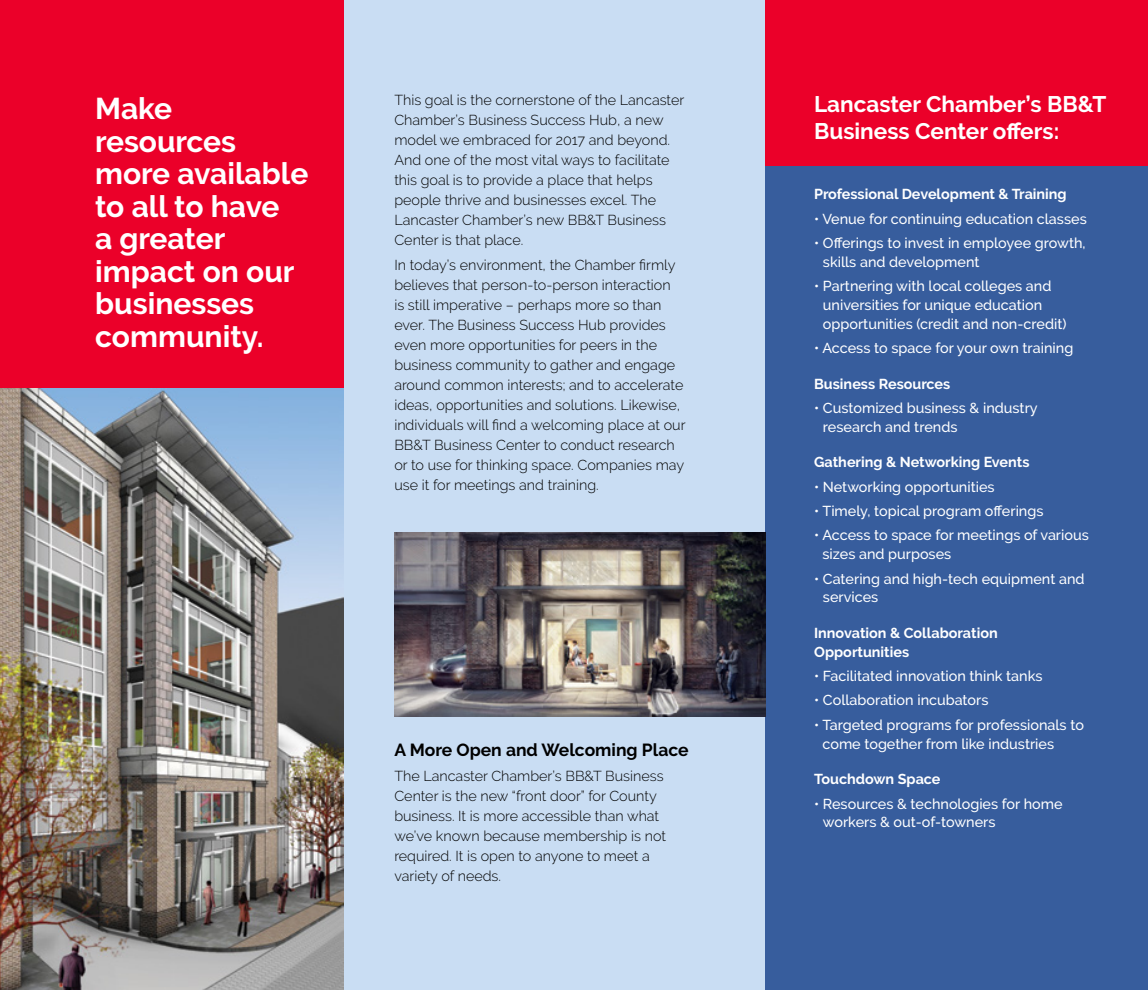
<style>
.page{position:relative;width:1148px;height:990px;background:#fff}
.page>*{position:absolute;margin:0;border:0;box-sizing:border-box;transform-origin:0 0}
.t1{font:700 30px/32.5px "Raleway";color:#fff}
.t2{font:700 22.5px/26.2px "Raleway";color:#fff}
.t3{font:700 17.5px "Raleway";color:#000}
.t4{font:300 14.38px/20px "Raleway";color:#000}
.t5{font:500 14.38px/18.8px "Raleway";color:#fff}
.t6{font:700 14.38px/18.8px "Raleway";color:#fff}
</style>
<div class="page">
<div style="left:754px;top:0;width:394px;height:990px;background:#375d9d"></div>
<div style="left:754px;top:0;width:394px;height:166px;background:#eb0029"></div>
<div style="left:343px;top:0;width:422px;height:990px;background:#c9ddf3"></div>
<div style="left:0;top:0;width:343px;height:388px;background:#eb0029"></div>
<img style="left:0;top:388px;width:343px;height:602px">
<img style="left:394px;top:533px;width:371px;height:184px">
<h1 class="t1" style="left:95px;top:93px;width:215px">Make resources more available to all to have<br>a greater impact on our businesses community.</h1>
<p class="t4" style="left:394px;top:90px;width:291px">This goal is the cornerstone of the Lancaster Chamber’s Business Success Hub, a new model we embraced for 2017 and beyond.<br>And one of the most vital ways to facilitate this goal is to provide a place that helps people thrive and businesses excel. The Lancaster Chamber’s new BB&amp;T Business Center is that place.</p>
<p class="t4" style="left:394px;top:255px;width:293px">In today’s environment, the Chamber firmly believes that person-to-person interaction<br>is still imperative – perhaps more so than ever. The Business Success Hub provides even more opportunities for peers in the business community to gather and engage around common interests; and to accelerate ideas, opportunities and solutions. Likewise, individuals will find a welcoming place at our BB&amp;T Business Center to conduct research or to use for thinking space. Companies may use it for meetings and training.</p>
<p class="t3" style="left:394px;top:739px;width:296px">A More Open and Welcoming Place</p>
<p class="t4" style="left:394px;top:766px;width:273px">The Lancaster Chamber’s BB&amp;T Business Center is the new “front door” for County business. It is more accessible than what we’ve known because membership is not required. It is open to anyone to meet a variety of needs.</p>
<h2 class="t2" style="left:814px;top:91px;width:294px">Lancaster Chamber’s BB&amp;T<br>Business Center offers:</h2>
<p class="t6" style="left:814px;top:185px;width:254px">Professional Development &amp; Training</p>
<p class="t5" style="left:814px;top:209px;width:274px">• Venue for continuing education classes</p>
<p class="t5" style="left:823px;top:233px;width:264px;text-indent:-9px">• Offerings to invest in employee growth, skills and development</p>
<p class="t5" style="left:823px;top:277px;width:245px;text-indent:-9px">• Partnering with local colleges and universities for unique education opportunities (credit and non-credit)</p>
<p class="t5" style="left:814px;top:338px;width:261px">• Access to space for your own training</p>
<p class="t6" style="left:814px;top:374px;width:138px">Business Resources</p>
<p class="t5" style="left:823px;top:398px;width:216px;text-indent:-9px">• Customized business &amp; industry research and trends</p>
<p class="t6" style="left:814px;top:453px;width:217px">Gathering &amp; Networking Events</p>
<p class="t5" style="left:814px;top:477px;width:182px">• Networking opportunities</p>
<p class="t5" style="left:814px;top:502px;width:231px">• Timely, topical program offerings</p>
<p class="t5" style="left:822px;top:526px;width:268px;text-indent:-8px">• Access to space for meetings of various sizes and purposes</p>
<p class="t5" style="left:823px;top:569px;width:263px;text-indent:-9px">• Catering and high-tech equipment and services</p>
<p class="t6" style="left:814px;top:624px;width:185px">Innovation &amp; Collaboration<br>Opportunities</p>
<p class="t5" style="left:814px;top:667px;width:230px">• Facilitated innovation think tanks</p>
<p class="t5" style="left:814px;top:691px;width:176px">• Collaboration incubators</p>
<p class="t5" style="left:822px;top:715px;width:263px;text-indent:-8px">• Targeted programs for professionals to come together from like industries</p>
<p class="t6" style="left:814px;top:770px;width:128px">Touchdown Space</p>
<p class="t5" style="left:823px;top:794px;width:241px;text-indent:-9px">• Resources &amp; technologies for home workers &amp; out-of-towners</p>
</div>
